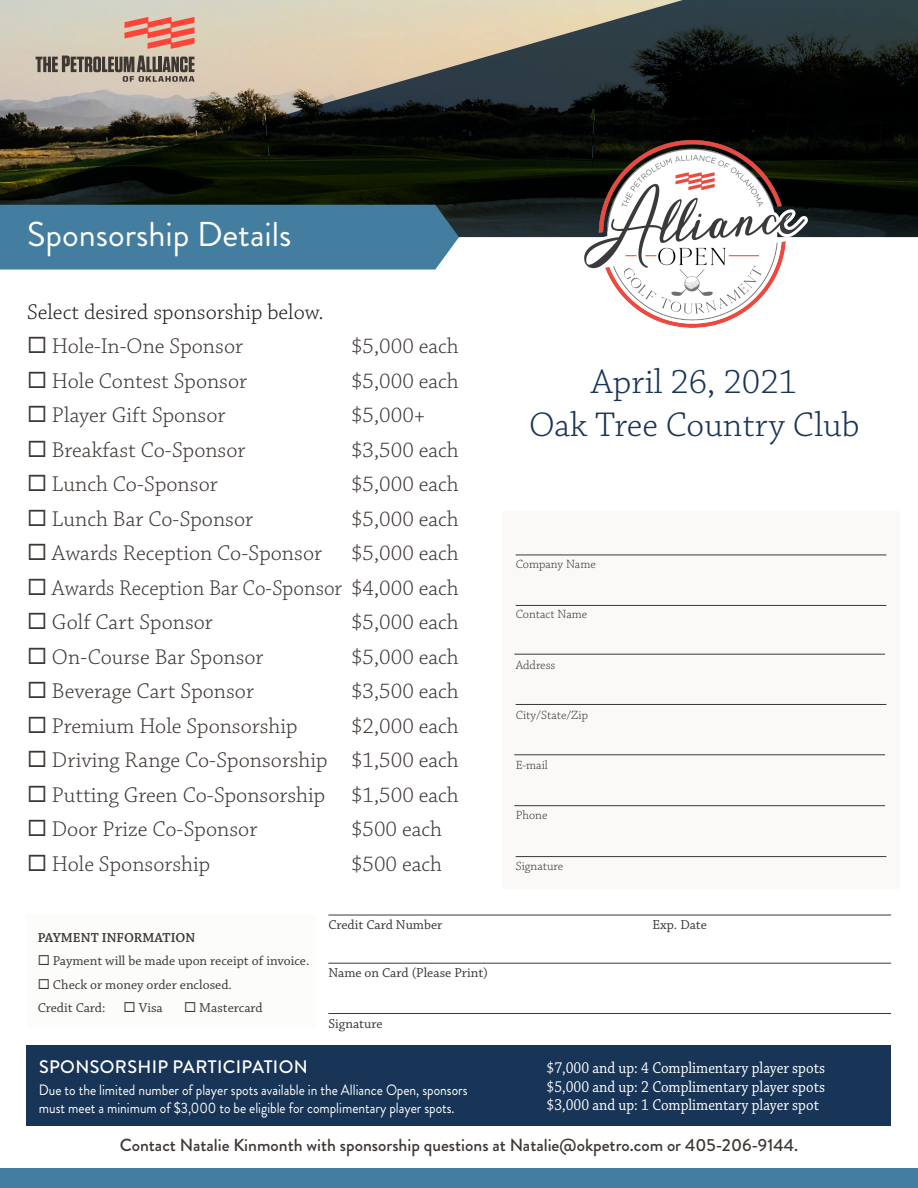
<style>
.page{position:relative;width:918px;height:1188px;background:#fff}
.page>*{position:absolute;margin:0;border:0;box-sizing:border-box;transform-origin:0 0}
.t1{font:300 36px "Chaparral Pro";color:#183456}
.t2{font:34.5px "Brandon Grotesque";color:#fff}
.t3{font:300 22.5px "Chaparral Pro";color:#3e3835}
.t4{font:300 22.5px "Chaparral Pro";color:#3e3835;scale:.95 1}
.t5{font:300 22.5px "Chaparral Pro";color:#231f20}
.t6{font:500 18.15px "Brandon Grotesque";letter-spacing:.02em;color:#fff}
.t7{font:500 17.55px "Brandon Grotesque";color:#3e3835}
.t8{font:16.5px/18.3px "Chaparral Pro";color:#fff;scale:.9 1}
.t9{font:15px/18px "Brandon Grotesque";color:#fff;scale:.9 1}
.t10{font:13.8px "Chaparral Pro";color:#3e3835}
.t11{font:600 13.8px "Chaparral Pro";color:#3e3835}
.t12{font:300 12.6px "Chaparral Pro";color:#3e3835}
</style>
<div class="page">
<div style="left:502px;top:511px;width:398px;height:378px;background:#fbf8f8"></div>
<svg style="left:0;top:0;width:918px;height:237px;background:#4a4b42"></svg>
<img style="left:582px;top:141px;width:225px;height:186px">
<svg style="left:124px;top:17px;width:71px;height:32px;background:#eb8b7a"></svg>
<svg style="left:36px;top:56px;width:159px;height:26px;background:#93897e"></svg>
<div style="left:0;top:205px;width:459px;height:65px;background:#437d9f"></div>
<div style="left:26px;top:914px;width:290px;height:113px;background:#fcfdfb"></div>
<hr style="left:328px;top:915px;width:563px;height:1px;background:#3e3835">
<hr style="left:328px;top:963px;width:563px;height:1px;background:#3e3835">
<hr style="left:328px;top:1013px;width:563px;height:1px;background:#3e3835">
<hr style="left:516px;top:554px;width:370px;height:1px;background:#3e3835">
<hr style="left:516px;top:605px;width:370px;height:1px;background:#3e3835">
<hr style="left:514px;top:654px;width:371px;height:1px;background:#3e3835">
<hr style="left:516px;top:704px;width:370px;height:1px;background:#3e3835">
<hr style="left:514px;top:754px;width:371px;height:1px;background:#3e3835">
<hr style="left:514px;top:805px;width:371px;height:1px;background:#3e3835">
<hr style="left:516px;top:856px;width:370px;height:1px;background:#3e3835">
<div style="left:0;top:1168px;width:918px;height:20px;background:#437d9f"></div>
<div style="left:26px;top:1045px;width:865px;height:81px;background:#183456"></div>
<p class="t2" style="left:27px;top:210px;width:266px">Sponsorship Details</p>
<p class="t5" style="left:27px;top:299px;width:298px">Select desired sponsorship below.</p>
<p class="t3" style="left:27px;top:334px;width:218px">◻ Hole-In-One Sponsor</p>
<p class="t3" style="left:351px;top:334px;width:109px">$5,000 each</p>
<p class="t3" style="left:27px;top:368px;width:222px">◻ Hole Contest Sponsor</p>
<p class="t3" style="left:351px;top:368px;width:109px">$5,000 each</p>
<p class="t3" style="left:27px;top:403px;width:200px">◻ Player Gift Sponsor</p>
<p class="t3" style="left:351px;top:403px;width:76px">$5,000+</p>
<p class="t3" style="left:27px;top:437px;width:220px">◻ Breakfast Co-Sponsor</p>
<p class="t3" style="left:351px;top:437px;width:109px">$3,500 each</p>
<p class="t3" style="left:27px;top:472px;width:192px">◻ Lunch Co-Sponsor</p>
<p class="t3" style="left:351px;top:472px;width:109px">$5,000 each</p>
<p class="t3" style="left:27px;top:506px;width:228px">◻ Lunch Bar Co-Sponsor</p>
<p class="t3" style="left:351px;top:506px;width:109px">$5,000 each</p>
<p class="t3" style="left:27px;top:541px;width:297px">◻ Awards Reception Co-Sponsor</p>
<p class="t3" style="left:351px;top:541px;width:109px">$5,000 each</p>
<p class="t4" style="left:27px;top:575px;width:456px">◻ Awards Reception Bar Co-Sponsor $4,000 each</p>
<p class="t3" style="left:27px;top:610px;width:187px">◻ Golf Cart Sponsor</p>
<p class="t3" style="left:351px;top:610px;width:109px">$5,000 each</p>
<p class="t3" style="left:27px;top:644px;width:238px">◻ On-Course Bar Sponsor</p>
<p class="t3" style="left:351px;top:644px;width:109px">$5,000 each</p>
<p class="t3" style="left:27px;top:679px;width:228px">◻ Beverage Cart Sponsor</p>
<p class="t3" style="left:351px;top:679px;width:109px">$3,500 each</p>
<p class="t3" style="left:27px;top:713px;width:272px">◻ Premium Hole Sponsorship</p>
<p class="t3" style="left:351px;top:713px;width:109px">$2,000 each</p>
<p class="t3" style="left:27px;top:748px;width:433px">◻ Driving Range Co-Sponsorship $1,500 each</p>
<p class="t3" style="left:27px;top:782px;width:433px">◻ Putting Green Co-Sponsorship $1,500 each</p>
<p class="t3" style="left:27px;top:817px;width:232px">◻ Door Prize Co-Sponsor</p>
<p class="t3" style="left:351px;top:817px;width:93px">$500 each</p>
<p class="t3" style="left:27px;top:851px;width:185px">◻ Hole Sponsorship</p>
<p class="t3" style="left:351px;top:851px;width:93px">$500 each</p>
<p class="t1" style="left:591px;top:362px;width:207px">April 26, 2021</p>
<p class="t1" style="left:529px;top:405px;width:332px">Oak Tree Country Club</p>
<p class="t12" style="left:516px;top:557px;width:82px">Company Name</p>
<p class="t12" style="left:516px;top:608px;width:73px">Contact Name</p>
<p class="t12" style="left:516px;top:658px;width:41px">Address</p>
<p class="t12" style="left:516px;top:708px;width:74px">City/State/Zip</p>
<p class="t12" style="left:516px;top:758px;width:34px">E-mail</p>
<p class="t12" style="left:516px;top:809px;width:33px">Phone</p>
<p class="t12" style="left:516px;top:859px;width:49px">Signature</p>
<p class="t11" style="left:38px;top:930px;width:159px">PAYMENT INFORMATION</p>
<p class="t10" style="left:38px;top:953px;width:273px">◻ Payment will be made upon receipt of invoice.</p>
<p class="t10" style="left:38px;top:977px;width:196px">◻ Check or money order enclosed.</p>
<p class="t10" style="left:38px;top:1000px;width:69px">Credit Card:</p>
<p class="t10" style="left:124px;top:1000px;width:41px">◻ Visa</p>
<p class="t10" style="left:184px;top:1000px;width:80px">◻ Mastercard</p>
<p class="t10" style="left:328px;top:917px;width:115px">Credit Card Number</p>
<p class="t10" style="left:652px;top:917px;width:56px">Exp. Date</p>
<p class="t10" style="left:328px;top:965px;width:161px">Name on Card (Please Print)</p>
<p class="t10" style="left:328px;top:1016px;width:56px">Signature</p>
<p class="t6" style="left:39px;top:1054px;width:270px">SPONSORSHIP PARTICIPATION</p>
<p class="t9" style="left:39px;top:1081px;width:478px">Due to the limited number of player spots available in the Alliance Open, sponsors must meet a minimum of $3,000 to be eligible for complimentary player spots.</p>
<p class="t8" style="left:547px;top:1060px;width:311px">$7,000 and up: 4 Complimentary player spots $5,000 and up: 2 Complimentary player spots</p>
<p class="t8" style="left:547px;top:1096px;width:304px">$3,000 and up: 1 Complimentary player spot</p>
<p class="t7" style="left:120px;top:1133px;width:680px">Contact Natalie Kinmonth with sponsorship questions at Natalie@okpetro.com or 405-206-9144.</p>
</div>
